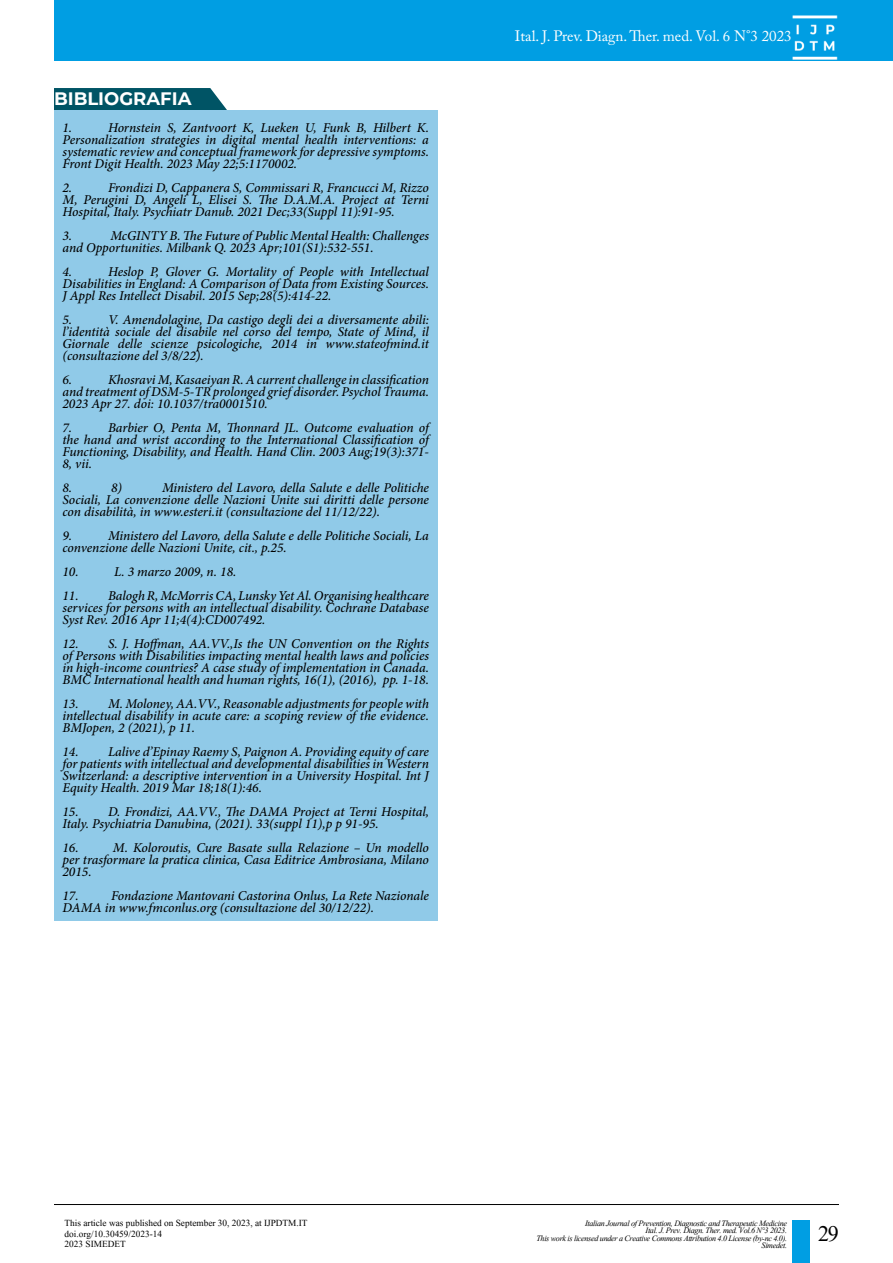
<style>
.page{position:relative;width:893px;height:1263px;background:#fff}
.page>*{position:absolute;margin:0;border:0;box-sizing:border-box;transform-origin:0 0}
.t1{font:28.5px "Kokila";color:#000}
.t2{font:700 18px "Montserrat";color:#fff}
.t3{font:15px "Adobe Caslon Pro";color:#fff}
.bibliografia{font:italic 500 13.5px/12px "Minion Pro";letter-spacing:-.005em;color:#000;text-align:justify}
.t4{font:12px "Kokila";color:#000}
.t5{font:italic 10.5px/7.5px "Kokila";letter-spacing:-.03em;color:#000;text-align:right}
</style>
<div class="page">
<div style="left:54px;top:0;width:839px;height:61px;background:#009ee3"></div>
<img style="left:792px;top:15px;width:46px;height:45px">
<hr style="left:54px;top:1204px;width:785px;height:1px;background:#000">
<div style="left:792px;top:1220px;width:18px;height:43px;background:#009ee3"></div>
<div style="left:54px;top:88px;width:173px;height:22px;background:#005465"></div>
<div style="left:54px;top:110px;width:383px;height:811px;background:#90cae8"></div>
<p class="t2" style="left:54px;top:86px;width:139px">BIBLIOGRAFIA</p>
<p class="bibliografia" style="left:63px;top:122px;width:11px">1.</p>
<p class="bibliografia" style="left:63px;top:122px;width:368px;text-indent:45px">Hornstein S, Zantvoort K, Lueken U, Funk B, Hilbert K.<br>Personalization strategies in digital mental health interventions: a systematic review and conceptual framework for depressive symptoms.<br>Front Digit Health. 2023 May 22;5:1170002.</p>
<p class="bibliografia" style="left:63px;top:182px;width:11px">2.</p>
<p class="bibliografia" style="left:63px;top:182px;width:368px;text-indent:45px">Frondizi D, Cappanera S, Commissari R, Francucci M, Rizzo M, Perugini D, Angeli L, Elisei S. The D.A.M.A. Project at Terni Hospital, Italy. Psychiatr Danub. 2021 Dec;33(Suppl 11):91-95.</p>
<p class="bibliografia" style="left:63px;top:230px;width:11px">3.</p>
<p class="bibliografia" style="left:63px;top:230px;width:368px;text-indent:48px">McGINTY B. The Future of Public Mental Health: Challenges and Opportunities. Milbank Q. 2023 Apr;101(S1):532-551.</p>
<p class="bibliografia" style="left:63px;top:266px;width:11px">4.</p>
<p class="bibliografia" style="left:63px;top:266px;width:368px;text-indent:45px">Heslop P, Glover G. Mortality of People with Intellectual Disabilities in England: A Comparison of Data from Existing Sources.<br>J Appl Res Intellect Disabil. 2015 Sep;28(5):414-22.</p>
<p class="bibliografia" style="left:63px;top:314px;width:11px">5.</p>
<p class="bibliografia" style="left:63px;top:314px;width:368px;text-indent:45px">V. Amendolagine, Da castigo degli dei a diversamente abili: l’identità sociale del disabile nel corso del tempo, State of Mind, il Giornale delle scienze psicologiche, 2014 in www.stateofmind.it (consultazione del 3/8/22).</p>
<p class="bibliografia" style="left:63px;top:374px;width:11px">6.</p>
<p class="bibliografia" style="left:63px;top:374px;width:368px;text-indent:45px">Khosravi M, Kasaeiyan R. A current challenge in classification and treatment of DSM-5-TR prolonged grief disorder. Psychol Trauma.<br>2023 Apr 27. doi: 10.1037/tra0001510.</p>
<p class="bibliografia" style="left:63px;top:422px;width:11px">7.</p>
<p class="bibliografia" style="left:63px;top:422px;width:368px;text-indent:45px">Barbier O, Penta M, Thonnard JL. Outcome evaluation of the hand and wrist according to the International Classification of Functioning, Disability, and Health. Hand Clin. 2003 Aug;19(3):371- 8, vii.</p>
<p class="bibliografia" style="left:63px;top:482px;width:11px">8.</p>
<p class="bibliografia" style="left:111px;top:482px;width:13px">8)</p>
<p class="bibliografia" style="left:63px;top:482px;width:368px;text-indent:99px">Ministero del Lavoro, della Salute e delle Politiche Sociali, La convenzione delle Nazioni Unite sui diritti delle persone con disabilità, in www.esteri.it (consultazione del 11/12/22).</p>
<p class="bibliografia" style="left:63px;top:530px;width:11px">9.</p>
<p class="bibliografia" style="left:63px;top:530px;width:368px;text-indent:45px">Ministero del Lavoro, della Salute e delle Politiche Sociali, La convenzione delle Nazioni Unite, cit., p.25.</p>
<p class="bibliografia" style="left:63px;top:566px;width:18px">10.</p>
<p class="bibliografia" style="left:114px;top:566px;width:124px">L. 3 marzo 2009, n. 18.</p>
<p class="bibliografia" style="left:63px;top:590px;width:368px">11. Balogh R, McMorris CA, Lunsky Yet Al. Organising healthcare services for persons with an intellectual disability. Cochrane Database Syst Rev. 2016 Apr 11;4(4):CD007492.</p>
<p class="bibliografia" style="left:63px;top:638px;width:368px">12. S. J. Hoffman, AA.VV.,Is the UN Convention on the Rights of Persons with Disabilities impacting mental health laws and policies in high-income countries? A case study of implementation in Canada.<br>BMC International health and human rights, 16(1), (2016), pp. 1-18.</p>
<p class="bibliografia" style="left:63px;top:698px;width:368px">13. M. Moloney, AA.VV., Reasonable adjustments for people with intellectual disability in acute care: a scoping review of the evidence.<br>BMJopen, 2 (2021), p 11.</p>
<p class="bibliografia" style="left:63px;top:746px;width:368px">14. Lalive d’Epinay Raemy S, Paignon A. Providing equity of care for patients with intellectual and developmental disabilities in Western Switzerland: a descriptive intervention in a University Hospital. Int J Equity Health. 2019 Mar 18;18(1):46.</p>
<p class="bibliografia" style="left:63px;top:806px;width:368px">15. D. Frondizi, AA.VV., The DAMA Project at Terni Hospital,<br>Italy. Psychiatria Danubina, (2021). 33(suppl 11),p p 91-95.</p>
<p class="bibliografia" style="left:63px;top:842px;width:18px">16.</p>
<p class="bibliografia" style="left:63px;top:842px;width:368px;text-indent:50px">M. Koloroutis, Cure Basate sulla Relazione – Un modello per trasformare la pratica clinica, Casa Editrice Ambrosiana, Milano 2015.</p>
<p class="bibliografia" style="left:63px;top:890px;width:18px">17.</p>
<p class="bibliografia" style="left:63px;top:890px;width:368px;text-indent:49px">Fondazione Mantovani Castorina Onlus, La Rete Nazionale<br>DAMA in www.fmconlus.org (consultazione del 30/12/22).</p>
<p class="t3" style="left:515px;top:27px;width:278px">Ital. J. Prev. Diagn. Ther. med. Vol. 6 N°3 2023</p>
<p class="t4" style="left:65px;top:1216px;width:244px">This article was published on September 30, 2023, at IJPDTM.IT</p>
<p class="t4" style="left:65px;top:1226px;width:99px">doi.org/10.30459/2023-14</p>
<p class="t4" style="left:65px;top:1237px;width:63px">2023 SIMEDET</p>
<p class="t5" style="left:536px;top:1219px;width:252px">Italian Journal of Prevention, Diagnostic and Therapeutic Medicine<br>Ital. J. Prev. Diagn. Ther. med. Vol.6 N°3 2023.<br>This work is licensed under a Creative Commons Attribution 4.0 License (by-nc 4.0).<br>Simedet.</p>
<h1 class="t1" style="left:818px;top:1216px;width:22px">29</h1>
</div>
